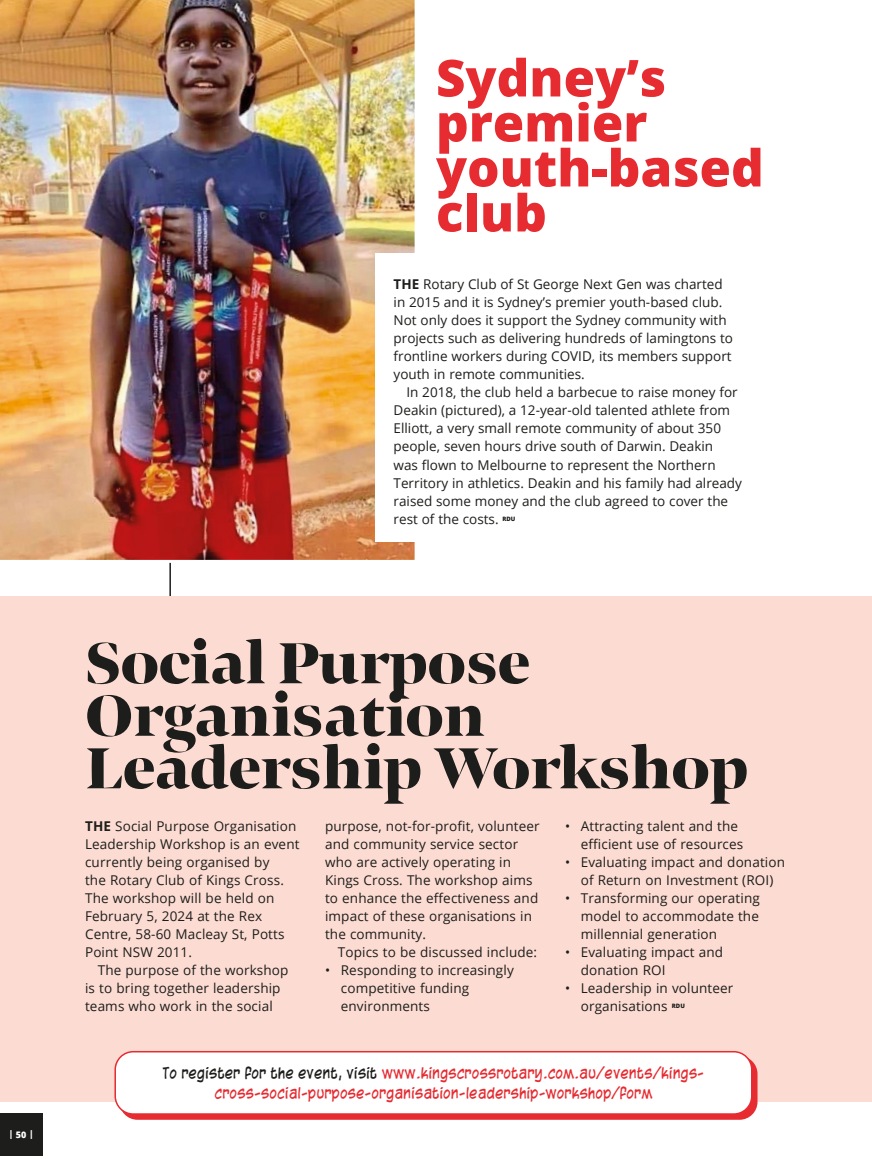
<style>
.page{position:relative;width:872px;height:1174px;background:#fff}
.page>*{position:absolute;margin:0;border:0;box-sizing:border-box;transform-origin:0 0}
.t1{font:900 60px/52.5px "Bennet Banner";color:#1d1d1b}
.t2{font:800 51px/45px "Open Sans";color:#e62b31}
.t3{font:15px/19.5px "Blambot Casual";color:#e62b31;text-align:center}
.t4{font:13.5px/18px "Open Sans";letter-spacing:.01em;color:#1d1d1b}
.t5{font:800 9px "Open Sans";color:#fff}
.t6{font:800 6px "Open Sans";letter-spacing:-.005em;color:#1d1d1b}
.s1{font-weight:700}
.s2{color:#1d1d1b}
</style>
<div class="page">
<div style="left:0;top:1113px;width:43px;height:42px;background:#1d1d1b"></div>
<hr style="left:169px;top:126px;width:2px;height:975px;background:#1d1d1b">
<div style="left:0;top:596px;width:872px;height:505px;background:#fcdcd2"></div>
<div style="left:119px;top:1056px;width:638px;height:63px;background:#e62b31;border-radius:18px"></div>
<div style="left:115px;top:1051px;width:636px;height:63px;background:#fff;border-radius:18px"></div>
<div style="left:114px;top:1051px;width:638px;height:63px;border:2px solid #e62b31;border-radius:18px"></div>
<img style="left:0;top:0;width:415px;height:564px">
<div style="left:375px;top:253px;width:250px;height:289px;background:#fff"></div>
<p class="t5" style="left:9px;top:1127px;width:26px">| 50 |</p>
<h2 class="t2" style="left:436px;top:53px;width:329px">Sydney’s premier youth-based club</h2>
<p class="t4" style="left:393px;top:275px;width:341px"><span class="s1">THE</span> Rotary Club of St George Next Gen was charted in 2015 and it is Sydney’s premier youth-based club.<br>Not only does it support the Sydney community with projects such as delivering hundreds of lamingtons to frontline workers during COVID, its members support youth in remote communities.</p>
<p class="t4" style="left:393px;top:383px;width:350px;text-indent:13px">In 2018, the club held a barbecue to raise money for Deakin (pictured), a 12-year-old talented athlete from Elliott, a very small remote community of about 350 people, seven hours drive south of Darwin. Deakin<br>was flown to Melbourne to represent the Northern Territory in athletics. Deakin and his family had already raised some money and the club agreed to cover the rest of the costs.</p>
<p class="t6" style="left:502px;top:514px;width:14px">RDU</p>
<h1 class="t1" style="left:85px;top:637px;width:665px">Social Purpose<br>Organisation<br>Leadership Workshop</h1>
<p class="t4" style="left:85px;top:816px;width:216px"><span class="s1">THE</span> Social Purpose Organisation<br>Leadership Workshop is an event currently being organised by<br>the Rotary Club of Kings Cross.<br>The workshop will be held on<br>February 5, 2024 at the Rex<br>Centre, 58-60 Macleay St, Potts<br>Point NSW 2011.</p>
<p class="t4" style="left:85px;top:961px;width:205px;text-indent:13px">The purpose of the workshop is to bring together leadership teams who work in the social</p>
<p class="t4" style="left:325px;top:816px;width:216px">purpose, not-for-profit, volunteer and community service sector who are actively operating in<br>Kings Cross. The workshop aims to enhance the effectiveness and impact of these organisations in the community.</p>
<p class="t4" style="left:338px;top:943px;width:201px">Topics to be discussed include:</p>
<p class="t4" style="left:341px;top:961px;width:174px;text-indent:-16px">• Responding to increasingly competitive funding environments</p>
<p class="t4" style="left:581px;top:816px;width:164px;text-indent:-16px">• Attracting talent and the efficient use of resources</p>
<p class="t4" style="left:565px;top:852px;width:221px;text-align:center">• Evaluating impact and donation of Return on Investment (ROI)</p>
<p class="t4" style="left:581px;top:888px;width:181px;text-align:justify;text-indent:-16px">• Transforming our operating model to accommodate the millennial generation</p>
<p class="t4" style="left:581px;top:943px;width:144px;text-indent:-16px">• Evaluating impact and donation ROI</p>
<p class="t4" style="left:581px;top:979px;width:154px;text-indent:-16px">• Leadership in volunteer organisations</p>
<p class="t6" style="left:672px;top:1001px;width:15px">RDU</p>
<p class="t3" style="left:163px;top:1063px;width:543px"><span class="s2">To register for the event, visit</span> www.kingscrossrotary.com.au/events/kings&shy;cross-social-purpose-organisation-leadership-workshop/form</p>
</div>
